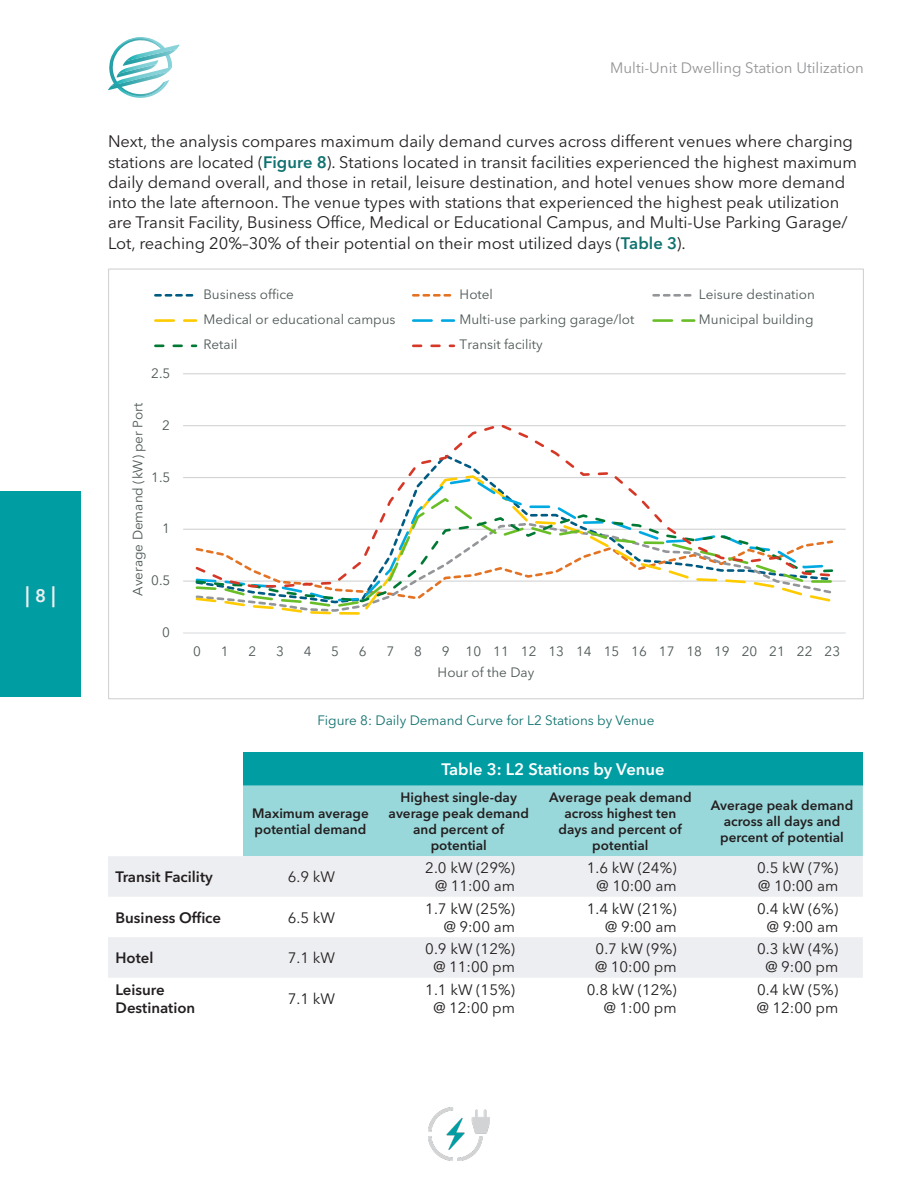
<style>
.page{position:relative;width:918px;height:1188px;background:#fff}
.page>*{position:absolute;margin:0;border:0;box-sizing:border-box;transform-origin:0 0}
.t1{font:600 21px "Avenir Next LT Pro";color:#edeef1}
.Body_Text{font:16.5px/20.2px "Avenir Next LT Pro";color:#231f20}
.t2{font:600 16.5px "Avenir Next LT Pro";color:#fff}
.Body_Text-2{font:15px/18px "Avenir Next LT Pro";color:#231f20;text-align:right}
.Body_Text-3{font:600 15px/18px "Avenir Next LT Pro";color:#231f20}
.t3{font:15px "Avenir Next LT Pro";color:#939598}
.t4{font:13.5px/25.2px "Avenir Next LT Pro";color:#4e5857}
.Body_Text-4{font:600 13.5px/16.2px "Avenir Next LT Pro";color:#231f20;text-align:center}
.t5{font:13.5px "Avenir Next LT Pro";color:#10726f}
.s1{font-size:18px}
.s2{font-weight:600;color:#10726f}
</style>
<div class="page">
<svg style="left:108px;top:37px;width:72px;height:61px"></svg>
<div style="left:0;top:491px;width:81px;height:206px;background:#009da3"></div>
<img style="left:428px;top:1107px;width:62px;height:54px">
<div style="left:243px;top:752px;width:620px;height:33px;background:#009da3"></div>
<div style="left:243px;top:785px;width:620px;height:71px;background:#99d8da"></div>
<svg style="left:108px;top:856px;width:755px;height:122px;fill:#edeef1"></svg>
<hr style="left:183px;top:581px;width:663px;height:1px;background:#d2d3d4">
<hr style="left:183px;top:529px;width:663px;height:1px;background:#d2d3d4">
<hr style="left:183px;top:477px;width:663px;height:1px;background:#d2d3d4">
<hr style="left:183px;top:425px;width:663px;height:1px;background:#d2d3d4">
<hr style="left:183px;top:373px;width:663px;height:1px;background:#d2d3d4">
<hr style="left:183px;top:632px;width:663px;height:2px;background:#dcdddf">
<svg style="left:229px;top:604px;width:143px;height:5px"></svg>
<svg style="left:195px;top:589px;width:636px;height:15px"></svg>
<svg style="left:193px;top:425px;width:642px;height:164px"></svg>
<svg style="left:654px;top:294px;width:38px;height:3px"></svg>
<svg style="left:654px;top:319px;width:40px;height:3px"></svg>
<svg style="left:155px;top:294px;width:39px;height:3px"></svg>
<svg style="left:155px;top:319px;width:41px;height:3px"></svg>
<svg style="left:155px;top:345px;width:41px;height:2px"></svg>
<svg style="left:413px;top:294px;width:39px;height:3px"></svg>
<svg style="left:413px;top:319px;width:41px;height:3px"></svg>
<svg style="left:413px;top:345px;width:41px;height:2px"></svg>
<p class="t1" style="left:25px;top:582px;width:32px">| <span class="s1">8</span> |</p>
<p class="t3" style="left:610px;top:59px;width:255px">Multi-Unit Dwelling Station Utilization</p>
<p class="Body_Text" style="left:108px;top:132px;width:751px">Next, the analysis compares maximum daily demand curves across different venues where charging stations are located (<span class="s2">Figure 8</span>). Stations located in transit facilities experienced the highest maximum daily demand overall, and those in retail, leisure destination, and hotel venues show more demand into the late afternoon. The venue types with stations that experienced the highest peak utilization are Transit Facility, Business Office, Medical or Educational Campus, and Multi-Use Parking Garage/ Lot, reaching 20%–30% of their potential on their most utilized days (<span class="s2">Table 3</span>).</p>
<p class="t4" style="left:151px;top:361px;width:21px">2.5</p>
<p class="t4" style="left:125px;top:596px;width:195px;rotate:-90deg">Average Demand (kW) per Port</p>
<p class="t4" style="left:162px;top:412px;width:9px">2</p>
<p class="t4" style="left:151px;top:464px;width:21px">1.5</p>
<p class="t4" style="left:162px;top:516px;width:9px">1</p>
<p class="t4" style="left:151px;top:568px;width:21px">0.5</p>
<p class="t4" style="left:162px;top:620px;width:9px">0</p>
<p class="t4" style="left:204px;top:282px;width:194px">Business office<br>Medical or educational campus<br>Retail</p>
<p class="t4" style="left:460px;top:282px;width:176px">Hotel<br>Multi-use parking garage/lot<br>Transit facility</p>
<p class="t4" style="left:699px;top:282px;width:118px">Leisure destination<br>Municipal building</p>
<p class="t4" style="left:193px;top:639px;width:9px">0</p>
<p class="t4" style="left:221px;top:639px;width:9px">1</p>
<p class="t4" style="left:248px;top:639px;width:9px">2</p>
<p class="t4" style="left:276px;top:639px;width:9px">3</p>
<p class="t4" style="left:304px;top:639px;width:9px">4</p>
<p class="t4" style="left:331px;top:639px;width:9px">5</p>
<p class="t4" style="left:359px;top:639px;width:9px">6</p>
<p class="t4" style="left:386px;top:639px;width:9px">7</p>
<p class="t4" style="left:414px;top:639px;width:9px">8</p>
<p class="t4" style="left:442px;top:639px;width:400px">9 10 11 12 13 14 15 16 17 18 19 20 21 22 23</p>
<p class="t4" style="left:438px;top:660px;width:98px">Hour of the Day</p>
<p class="t5" style="left:317px;top:713px;width:339px">Figure 8: Daily Demand Curve for L2 Stations by Venue</p>
<p class="t2" style="left:441px;top:759px;width:225px">Table 3: L2 Stations by Venue</p>
<p class="Body_Text-4" style="left:252px;top:805px;width:118px;text-align:left">Maximum average potential demand</p>
<p class="Body_Text-4" style="left:389px;top:789px;width:142px">Highest single-day average peak demand and percent of potential</p>
<p class="Body_Text-4" style="left:549px;top:789px;width:144px">Average peak demand across highest ten days and percent of potential</p>
<p class="Body_Text-4" style="left:711px;top:797px;width:144px">Average peak demand across all days and percent of potential</p>
<p class="Body_Text-3" style="left:116px;top:868px;width:99px">Transit Facility</p>
<p class="Body_Text-2" style="left:288px;top:868px;width:49px">6.9 kW</p>
<p class="Body_Text-2" style="left:425px;top:859px;width:91px">2.0 kW (29%) @ 11:00 am</p>
<p class="Body_Text-2" style="left:587px;top:859px;width:91px">1.6 kW (24%) @ 10:00 am</p>
<p class="Body_Text-2" style="left:757px;top:859px;width:83px;text-align:left">0.5 kW (7%) @ 10:00 am</p>
<p class="Body_Text-3" style="left:116px;top:908px;width:107px">Business Office</p>
<p class="Body_Text-2" style="left:288px;top:908px;width:49px">6.5 kW</p>
<p class="Body_Text-2" style="left:425px;top:899px;width:91px">1.7 kW (25%) @ 9:00 am</p>
<p class="Body_Text-2" style="left:587px;top:899px;width:91px">1.4 kW (21%) @ 9:00 am</p>
<p class="Body_Text-2" style="left:757px;top:899px;width:83px">0.4 kW (6%) @ 9:00 am</p>
<p class="Body_Text-3" style="left:116px;top:949px;width:39px">Hotel</p>
<p class="Body_Text-2" style="left:288px;top:949px;width:49px">7.1 kW</p>
<p class="Body_Text-2" style="left:425px;top:940px;width:91px;text-align:center">0.9 kW (12%) @ 11:00 pm</p>
<p class="Body_Text-2" style="left:595px;top:940px;width:83px;text-align:left">0.7 kW (9%) @ 10:00 pm</p>
<p class="Body_Text-2" style="left:757px;top:940px;width:83px;text-align:center">0.3 kW (4%) @ 9:00 pm</p>
<p class="Body_Text-3" style="left:116px;top:980px;width:81px">Leisure<br>Destination</p>
<p class="Body_Text-2" style="left:288px;top:989px;width:49px">7.1 kW</p>
<p class="Body_Text-2" style="left:425px;top:980px;width:91px;text-align:center">1.1 kW (15%) @ 12:00 pm</p>
<p class="Body_Text-2" style="left:587px;top:980px;width:91px">0.8 kW (12%) @ 1:00 pm</p>
<p class="Body_Text-2" style="left:757px;top:980px;width:83px;text-align:left">0.4 kW (5%) @ 12:00 pm</p>
</div>
